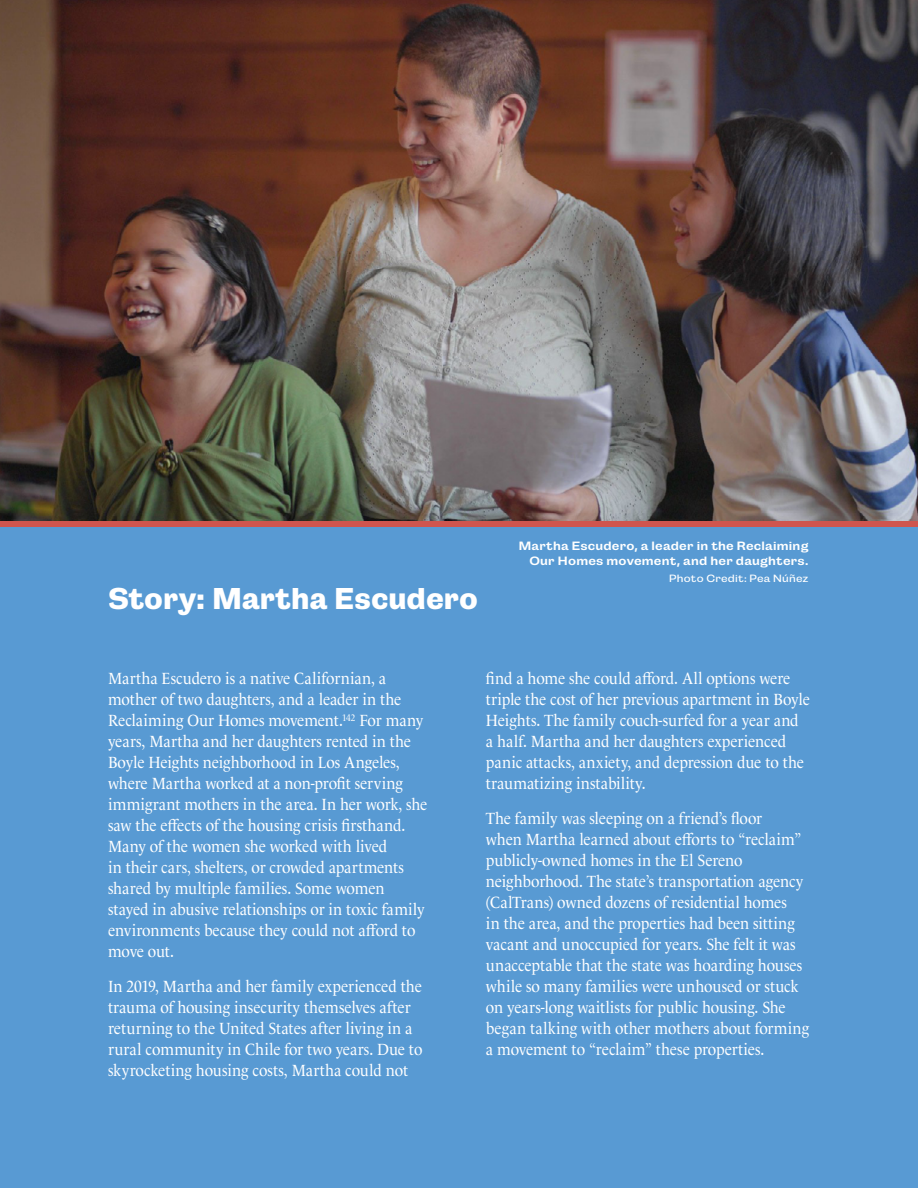
<style>
.page{position:relative;width:918px;height:1188px;background:#fff}
.page>*{position:absolute;margin:0;border:0;box-sizing:border-box;transform-origin:0 0}
.t1{font:700 30px "Campaign";color:#fff;scale:.92 1}
.t2{font:16.5px/21px "Le Monde Livre Std";letter-spacing:-.005em;color:#fff;scale:.92 1}
.t3{font:500 12px/15px "Campaign";letter-spacing:.02em;color:#fff;text-align:right}
.t4{font:10.5px "Campaign";letter-spacing:.025em;color:#fff}
</style>
<div class="page">
<img style="left:0;top:0;width:918px;height:521px">
<div style="left:0;top:526px;width:918px;height:662px;background:#589ad3"></div>
<div style="left:0;top:521px;width:918px;height:5px;background:#cf554e"></div>
<h1 class="t1" style="left:108px;top:581px;width:404px">Story: Martha Escudero</h1>
<p class="t3" style="left:519px;top:538px;width:291px">Martha Escudero, a leader in the Reclaiming<br>Our Homes movement, and her daughters.</p>
<p class="t4" style="left:669px;top:572px;width:141px">Photo Credit: Pea Núñez</p>
<p class="t2" style="left:108px;top:668px;width:349px">Martha Escudero is a native Californian, a mother of two daughters, and a leader in the Reclaiming Our Homes movement.<sup>142</sup> For many years, Martha and her daughters rented in the Boyle Heights neighborhood in Los Angeles, where Martha worked at a non-profit serving immigrant mothers in the area. In her work, she saw the effects of the housing crisis firsthand.<br>Many of the women she worked with lived<br>in their cars, shelters, or crowded apartments shared by multiple families. Some women stayed in abusive relationships or in toxic family environments because they could not afford to move out.</p>
<p class="t2" style="left:108px;top:975px;width:343px">In 2019, Martha and her family experienced the trauma of housing insecurity themselves after returning to the United States after living in a rural community in Chile for two years. Due to skyrocketing housing costs, Martha could not</p>
<p class="t2" style="left:486px;top:668px;width:354px">find a home she could afford. All options were triple the cost of her previous apartment in Boyle Heights. The family couch-surfed for a year and a half. Martha and her daughters experienced panic attacks, anxiety, and depression due to the traumatizing instability.</p>
<p class="t2" style="left:486px;top:807px;width:353px">The family was sleeping on a friend’s floor<br>when Martha learned about efforts to “reclaim” publicly-owned homes in the El Sereno neighborhood. The state’s transportation agency (CalTrans) owned dozens of residential homes<br>in the area, and the properties had been sitting vacant and unoccupied for years. She felt it was unacceptable that the state was hoarding houses while so many families were unhoused or stuck on years-long waitlists for public housing. She began talking with other mothers about forming a movement to “reclaim” these properties.</p>
</div>
